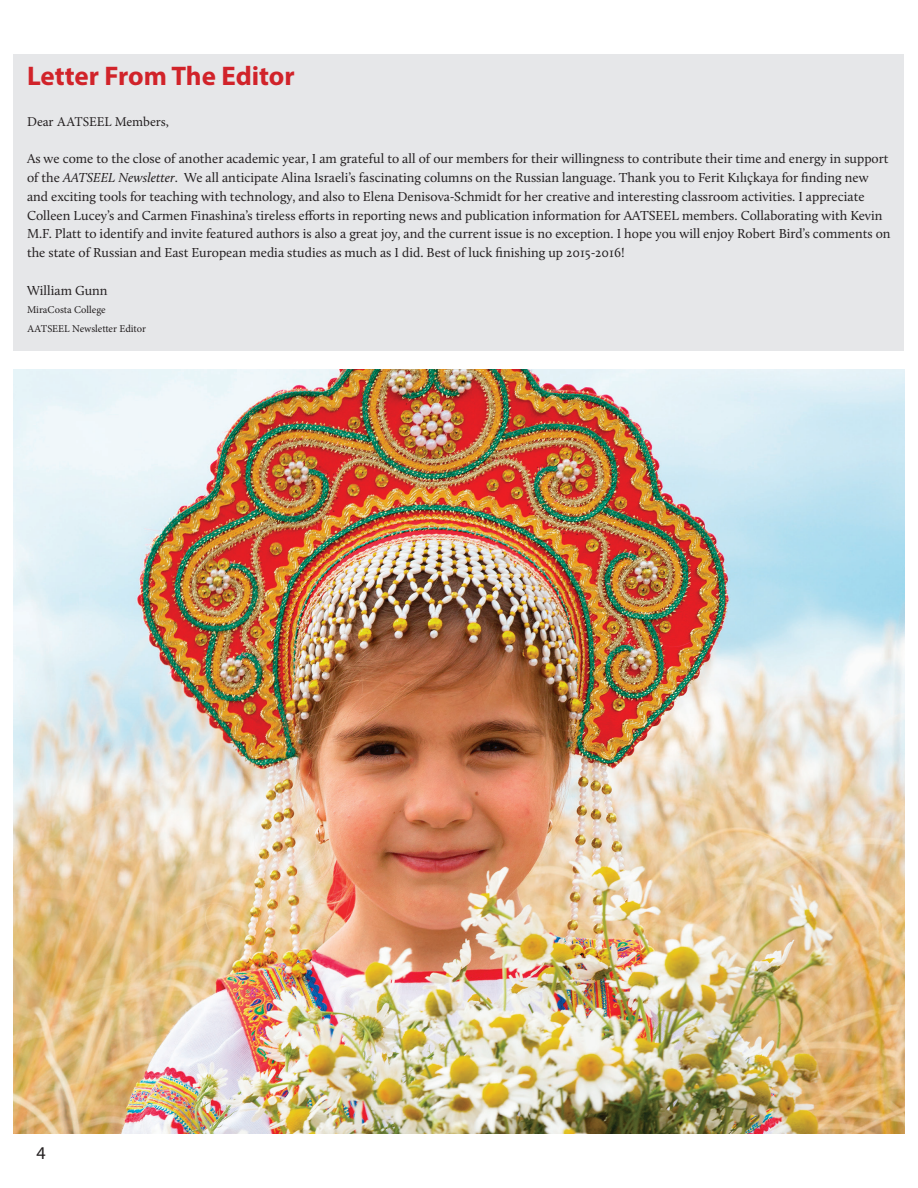
<style>
.page{position:relative;width:918px;height:1188px;background:#fff}
.page>*{position:absolute;margin:0;border:0;box-sizing:border-box;transform-origin:0 0}
.t1{font:700 27px "Myriad Pro";color:#d1232a}
.t2{font:18px "Myriad Pro";color:#231f20}
.t3{font:13.5px/18.8px "Calluna";color:#231f20}
.t4{font:13.5px "Minion Pro";color:#231f20}
.t5{font:10.5px/18.8px "Minion Pro";color:#231f20}
.s1{font-style:italic}
</style>
<div class="page">
<div style="left:14px;top:54px;width:890px;height:297px;background:#e6e7e9"></div>
<img style="left:14px;top:370px;width:890px;height:764px">
<h1 class="t1" style="left:27px;top:59px;width:269px">Letter From The Editor</h1>
<p class="t4" style="left:27px;top:112px;width:143px">Dear AATSEEL Members,</p>
<p class="t3" style="left:27px;top:149px;width:865px">As we come to the close of another academic year, I am grateful to all of our members for their willingness to contribute their time and energy in support of the <span class="s1">AATSEEL Newsletter</span>. We all anticipate Alina Israeli’s fascinating columns on the Russian language. Thank you to Ferit Kılıçkaya for finding new and exciting tools for teaching with technology, and also to Elena Denisova-Schmidt for her creative and interesting classroom activities. I appreciate Colleen Lucey’s and Carmen Finashina’s tireless efforts in reporting news and publication information for AATSEEL members. Collaborating with Kevin M.F. Platt to identify and invite featured authors is also a great joy, and the current issue is no exception. I hope you will enjoy Robert Bird’s comments on the state of Russian and East European media studies as much as I did. Best of luck finishing up 2015-2016!</p>
<p class="t3" style="left:27px;top:281px;width:82px">William Gunn</p>
<p class="t5" style="left:27px;top:301px;width:120px">MiraCosta College<br>AATSEEL Newsletter Editor</p>
<h2 class="t2" style="left:36px;top:1142px;width:11px">4</h2>
</div>
